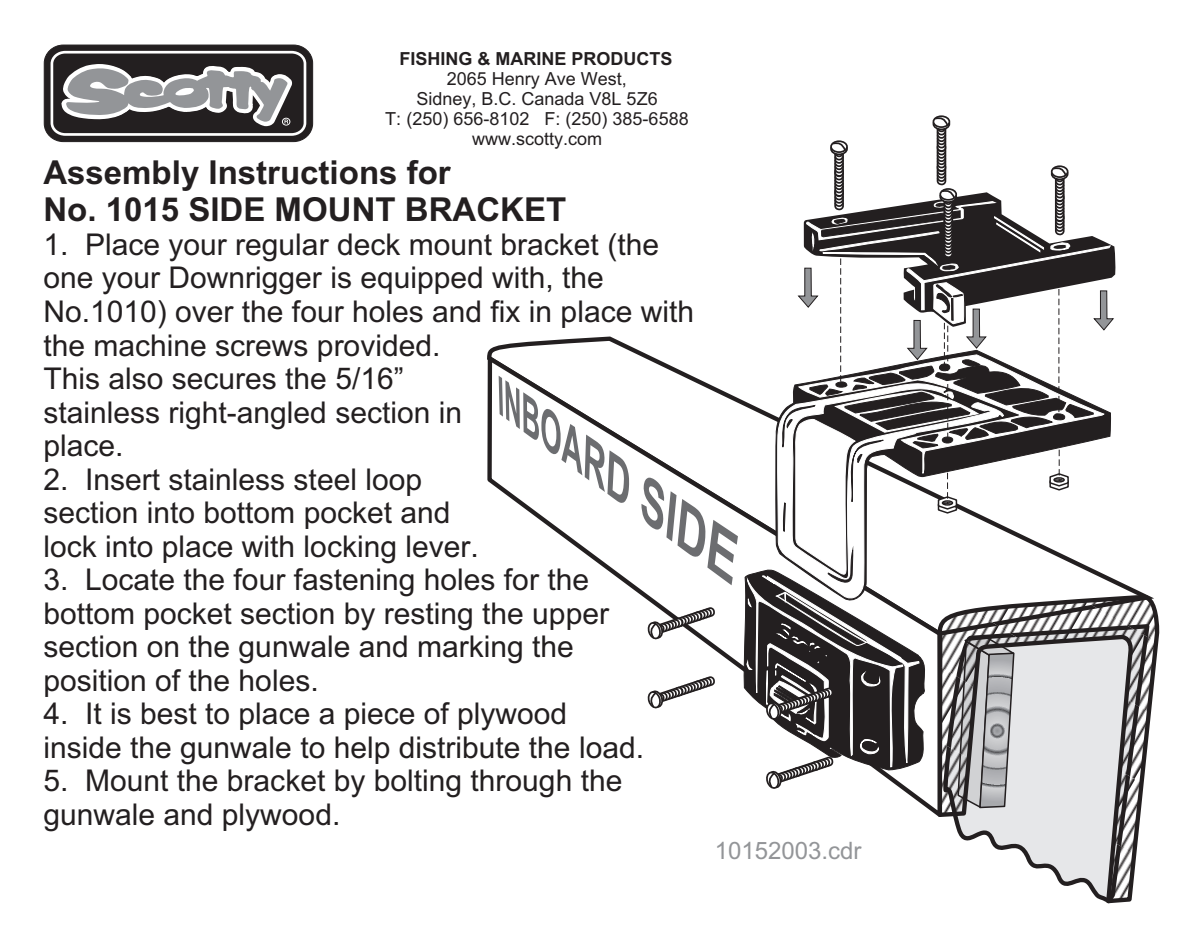
<style>
.page{position:relative;width:1181px;height:925px;background:#fff}
.page>*{position:absolute;margin:0;border:0;box-sizing:border-box;transform-origin:0 0}
.t1{font:700 33px/36.9px "Arial";color:#231f20}
.t2{font:30px/33.6px "Arial";color:#231f20}
.t3{font:24px "Arial";color:#939598}
.t4{font:18px/20.1px "Arial";color:#231f20;text-align:center}
.t5{font:700 18px "Arial";color:#231f20}
</style>
<div class="page">
<svg style="left:488px;top:336px;width:653px;height:256px"></svg>
<svg style="left:487px;top:351px;width:256px;height:333px"></svg>
<svg style="left:1115px;top:592px;width:45px;height:311px"></svg>
<svg style="left:498px;top:376px;width:239px;height:209px"></svg>
<div style="left:44px;top:45px;width:268px;height:97px;background:#231f20;border-radius:19px"></div>
<div style="left:44px;top:45px;width:269px;height:97px;border:1px solid #231f20;border-radius:19px"></div>
<svg style="left:51px;top:51px;width:255px;height:85px"></svg>
<svg style="left:647px;top:607px;width:67px;height:34px"></svg>
<svg style="left:647px;top:677px;width:67px;height:32px"></svg>
<svg style="left:743px;top:115px;width:372px;height:789px"></svg>
<p class="t5" style="left:399px;top:52px;width:275px">FISHING &amp; MARINE PRODUCTS</p>
<p class="t4" style="left:385px;top:70px;width:305px">2065 Henry Ave West,<br>Sidney, B.C. Canada V8L 5Z6<br>T: (250) 656-8102 F: (250) 385-6588 www.scotty.com</p>
<p class="t1" style="left:43px;top:157px;width:524px">Assembly Instructions for<br>No. 1015 SIDE MOUNT BRACKET</p>
<p class="t2" style="left:43px;top:230px;width:652px">1. Place your regular deck mount bracket (the one your Downrigger is equipped with, the No.1010) over the four holes and fix in place with the machine screws provided.<br>This also secures the 5/16”<br>stainless right-angled section in<br>place.</p>
<p class="t2" style="left:43px;top:465px;width:437px">2. Insert stainless steel loop section into bottom pocket and lock into place with locking lever.</p>
<p class="t2" style="left:43px;top:565px;width:567px">3. Locate the four fastening holes for the bottom pocket section by resting the upper section on the gunwale and marking the position of the holes.</p>
<p class="t2" style="left:43px;top:700px;width:602px">4. It is best to place a piece of plywood inside the gunwale to help distribute the load.</p>
<p class="t2" style="left:43px;top:767px;width:580px">5. Mount the bracket by bolting through the gunwale and plywood.</p>
<p class="t3" style="left:714px;top:841px;width:148px">10152003.cdr</p>
</div>
